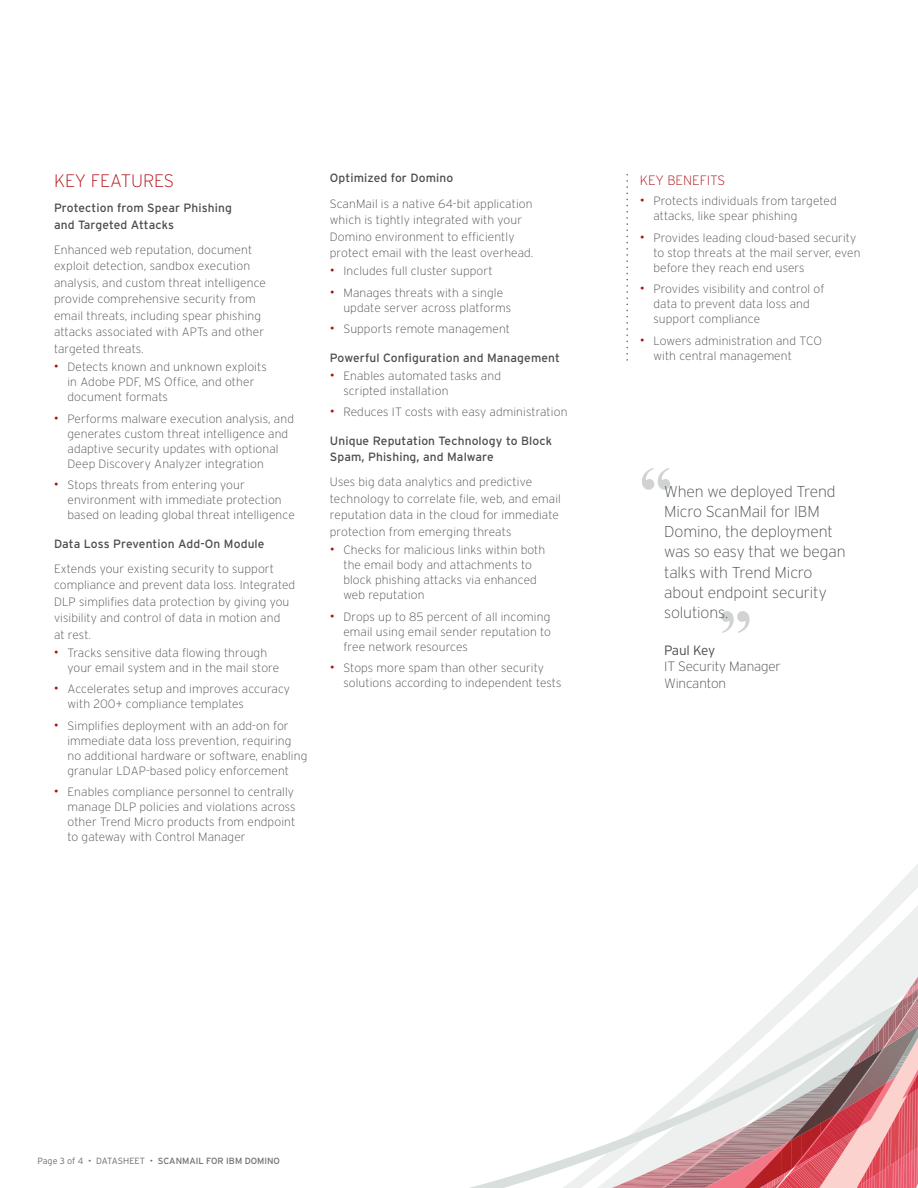
<style>
.page{position:relative;width:918px;height:1188px;background:#fff}
.page>*{position:absolute;margin:0;border:0;box-sizing:border-box;transform-origin:0 0}
.t1{font:700 67.5px "Times New Roman";color:#d1d2d4}
.t2{font:200 18px "Interstate";color:#b00d15}
.t3{font:200 15.75px/20.2px "Interstate";letter-spacing:-.01em;color:#4b4c4d}
.t4{font:200 13.5px/16.5px "Interstate";letter-spacing:-.01em;color:#4b4c4d}
.t5{font:200 13.5px "Interstate";color:#b00d15}
.t6{font:300 13.5px "Interstate";letter-spacing:-.03em;color:#4b4c4d}
.t7{font:200 12px/15px "Interstate";letter-spacing:.01em;color:#4b4c4d}
.t8{font:12px/16.5px "Interstate";letter-spacing:.01em;color:#4b4c4d}
.t9{font:9px "Interstate";color:#6c6d70}
.s1{font-weight:300;font-size:13.5px;color:#b00d15}
.s2{font-weight:300}
</style>
<div class="page">
<svg style="left:470px;top:864px;width:448px;height:324px"></svg>
<svg style="left:626px;top:175px;width:2px;height:185px"></svg>
<h2 class="t2" style="left:54px;top:170px;width:122px">KEY FEATURES</h2>
<p class="t8" style="left:54px;top:200px;width:180px">Protection from Spear Phishing and Targeted Attacks</p>
<p class="t7" style="left:54px;top:241px;width:214px;line-height:16.5px">Enhanced web reputation, document exploit detection, sandbox execution analysis, and custom threat intelligence provide comprehensive security from email threats, including spear phishing attacks associated with APTs and other targeted threats.</p>
<p class="t7" style="left:68px;top:359px;width:201px;text-indent:-14px"><span class="s1">•</span> Detects known and unknown exploits in Adobe PDF, MS Office, and other document formats</p>
<p class="t7" style="left:68px;top:411px;width:228px;text-indent:-14px"><span class="s1">•</span> Performs malware execution analysis, and generates custom threat intelligence and adaptive security updates with optional Deep Discovery Analyzer integration</p>
<p class="t7" style="left:68px;top:477px;width:229px;text-indent:-14px"><span class="s1">•</span> Stops threats from entering your environment with immediate protection based on leading global threat intelligence</p>
<p class="t8" style="left:54px;top:535px;width:212px">Data Loss Prevention Add-On Module</p>
<p class="t7" style="left:54px;top:560px;width:243px;line-height:16.5px">Extends your existing security to support compliance and prevent data loss. Integrated DLP simplifies data protection by giving you visibility and control of data in motion and<br>at rest.</p>
<p class="t7" style="left:68px;top:645px;width:213px;text-indent:-14px"><span class="s1">•</span> Tracks sensitive data flowing through your email system and in the mail store</p>
<p class="t7" style="left:68px;top:682px;width:224px;text-indent:-14px"><span class="s1">•</span> Accelerates setup and improves accuracy with 200+ compliance templates</p>
<p class="t7" style="left:68px;top:718px;width:241px;text-indent:-14px"><span class="s1">•</span> Simplifies deployment with an add-on for immediate data loss prevention, requiring no additional hardware or software, enabling granular LDAP-based policy enforcement</p>
<p class="t7" style="left:68px;top:785px;width:230px;text-indent:-14px"><span class="s1">•</span> Enables compliance personnel to centrally manage DLP policies and violations across other Trend Micro products from endpoint to gateway with Control Manager</p>
<p class="t8" style="left:330px;top:170px;width:125px">Optimized for Domino</p>
<p class="t7" style="left:330px;top:195px;width:205px;line-height:16.5px">ScanMail is a native 64-bit application which is tightly integrated with your Domino environment to efficiently protect email with the least overhead.</p>
<p class="t7" style="left:330px;top:263px;width:164px"><span class="s1">•</span> Includes full cluster support</p>
<p class="t7" style="left:343px;top:285px;width:169px;text-indent:-14px"><span class="s1">•</span> Manages threats with a single update server across platforms</p>
<p class="t7" style="left:330px;top:321px;width:182px"><span class="s1">•</span> Supports remote management</p>
<p class="t8" style="left:330px;top:349px;width:232px">Powerful Configuration and Management</p>
<p class="t7" style="left:343px;top:368px;width:159px;text-indent:-14px"><span class="s1">•</span> Enables automated tasks and scripted installation</p>
<p class="t7" style="left:330px;top:405px;width:239px"><span class="s1">•</span> Reduces IT costs with easy administration</p>
<p class="t8" style="left:330px;top:432px;width:224px">Unique Reputation Technology to Block<br>Spam, Phishing, and Malware</p>
<p class="t7" style="left:330px;top:474px;width:233px;line-height:16.5px">Uses big data analytics and predictive technology to correlate file, web, and email reputation data in the cloud for immediate protection from emerging threats</p>
<p class="t7" style="left:343px;top:542px;width:203px;text-indent:-14px"><span class="s1">•</span> Checks for malicious links within both the email body and attachments to block phishing attacks via enhanced web reputation</p>
<p class="t7" style="left:343px;top:609px;width:209px;text-align:justify;text-indent:-14px"><span class="s1">•</span> Drops up to 85 percent of all incoming email using email sender reputation to free network resources</p>
<p class="t7" style="left:343px;top:660px;width:220px;text-indent:-14px"><span class="s1">•</span> Stops more spam than other security solutions according to independent tests</p>
<p class="t5" style="left:640px;top:172px;width:87px">KEY BENEFITS</p>
<p class="t7" style="left:653px;top:193px;width:185px;text-indent:-14px"><span class="s1">•</span> Protects individuals from targeted attacks, like spear phishing</p>
<p class="t7" style="left:653px;top:230px;width:209px;text-indent:-14px"><span class="s1">•</span> Provides leading cloud-based security to stop threats at the mail server, even before they reach end users</p>
<p class="t7" style="left:653px;top:281px;width:173px;text-indent:-14px"><span class="s1">•</span> Provides visibility and control of data to prevent data loss and support compliance</p>
<p class="t7" style="left:653px;top:333px;width:170px;text-indent:-14px"><span class="s1">•</span> Lowers administration and TCO with central management</p>
<h1 class="t1" style="left:673px;top:513px;width:35px;rotate:-180deg">”</h1>
<h3 class="t3" style="left:664px;top:481px;width:183px">When we deployed Trend<br>Micro ScanMail for IBM<br>Domino, the deployment was so easy that we began talks with Trend Micro about endpoint security solutions.</h3>
<p class="t6" style="left:664px;top:642px;width:53px">Paul Key</p>
<p class="t4" style="left:664px;top:658px;width:118px">IT Security Manager<br>Wincanton</p>
<h1 class="t1" style="left:718px;top:588px;width:35px">”</h1>
<p class="t9" style="left:38px;top:1155px;width:244px"><span class="s2">Page 3 of 4 • DATASHEET •</span> SCANMAIL FOR IBM DOMINO</p>
</div>
